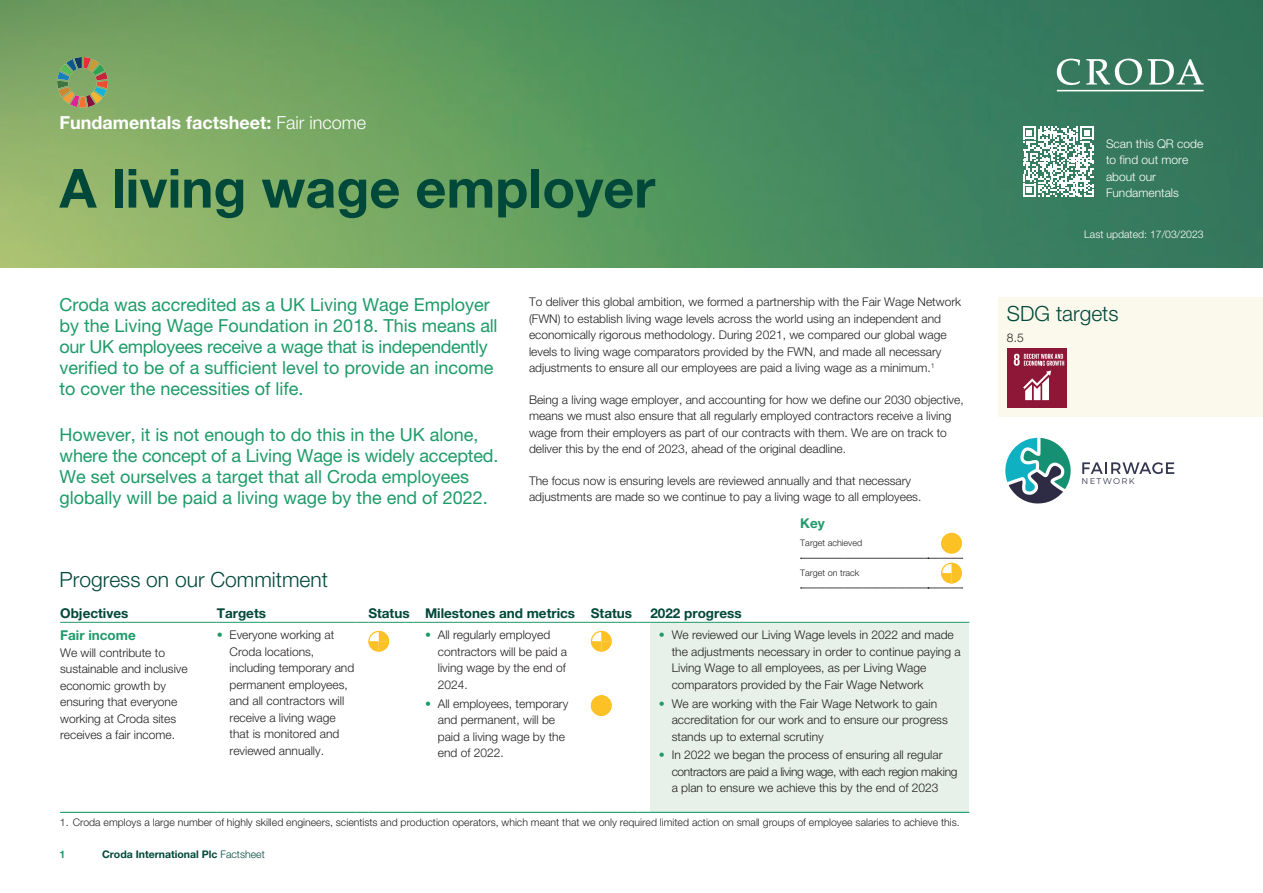
<style>
.page{position:relative;width:1263px;height:893px;background:#fff}
.page>*{position:absolute;margin:0;border:0;box-sizing:border-box;transform-origin:0 0}
.t1{font:700 54px "Helvetica Neue LT Std";color:#004839}
.t2{font:300 21px "Helvetica Neue LT Std";color:#004839}
.t3{font:18px/21px "Helvetica Neue LT Std";color:#1d9b69}
.t4{font:700 18px "Helvetica Neue LT Std";color:#fff}
.t5{font:700 13.5px "Helvetica Neue LT Std";color:#004839}
.t6{font:700 13.5px "Helvetica Neue LT Std";color:#1d9b69}
.t7{font:300 12px/16.5px "Helvetica Neue LT Std";color:#231f20}
.t8{font:300 12px/16.5px "Helvetica Neue LT Std";color:#fff}
.t9{font:300 10.5px "Helvetica Neue LT Std";color:#231f20}
.t10{font:700 10.5px "Helvetica Neue LT Std";color:#004839}
.t11{font:300 10.5px "Helvetica Neue LT Std";color:#fff}
.t12{font:700 10.5px "Helvetica Neue LT Std";color:#1d9b69}
.t13{font:300 9px "Helvetica Neue LT Std";color:#231f20}
.t14{font:8.4px "Montserrat";letter-spacing:.16em;color:#34374f}
.s1{font-weight:300}
.s2{color:#1d9b69}
</style>
<div class="page">
<img style="left:0;top:0;width:1263px;height:268px">
<svg style="left:1056px;top:58px;width:148px;height:33px"></svg>
<div style="left:998px;top:298px;width:265px;height:119px;background:#fbf9ec"></div>
<div style="left:1008px;top:348px;width:59px;height:60px;background:#8e1737"></div>
<svg style="left:1014px;top:354px;width:50px;height:46px"></svg>
<div style="left:650px;top:622px;width:319px;height:190px;background:#e7f1ea"></div>
<hr style="left:60px;top:812px;width:144px;height:1px;background:#1d9b69">
<svg style="left:204px;top:812px;width:13px;height:1px"></svg>
<hr style="left:217px;top:812px;width:139px;height:1px;background:#1d9b69">
<svg style="left:356px;top:812px;width:12px;height:1px"></svg>
<hr style="left:368px;top:812px;width:44px;height:1px;background:#1d9b69">
<svg style="left:578px;top:812px;width:13px;height:1px"></svg>
<hr style="left:591px;top:812px;width:47px;height:1px;background:#1d9b69">
<svg style="left:412px;top:812px;width:13px;height:1px"></svg>
<hr style="left:425px;top:812px;width:153px;height:1px;background:#1d9b69">
<svg style="left:638px;top:812px;width:12px;height:1px"></svg>
<hr style="left:60px;top:622px;width:144px;height:1px;background:#1d9b69">
<svg style="left:204px;top:622px;width:13px;height:1px"></svg>
<hr style="left:217px;top:622px;width:139px;height:1px;background:#1d9b69">
<svg style="left:356px;top:622px;width:12px;height:1px"></svg>
<hr style="left:368px;top:622px;width:44px;height:1px;background:#1d9b69">
<svg style="left:412px;top:622px;width:13px;height:1px"></svg>
<hr style="left:425px;top:622px;width:153px;height:1px;background:#1d9b69">
<svg style="left:578px;top:622px;width:13px;height:1px"></svg>
<hr style="left:591px;top:622px;width:47px;height:1px;background:#1d9b69">
<svg style="left:638px;top:622px;width:12px;height:1px"></svg>
<hr style="left:650px;top:622px;width:319px;height:1px;background:#1d9b69">
<hr style="left:650px;top:812px;width:319px;height:1px;background:#1d9b69">
<svg style="left:369px;top:631px;width:20px;height:19px"></svg>
<div style="left:368px;top:631px;width:21px;height:21px;border:1px solid #fbc125;border-radius:50%"></div>
<svg style="left:591px;top:631px;width:20px;height:19px"></svg>
<div style="left:591px;top:631px;width:21px;height:21px;border:1px solid #fbc125;border-radius:50%"></div>
<svg style="left:591px;top:695px;width:19px;height:21px"></svg>
<div style="left:591px;top:695px;width:21px;height:21px;border:1px solid #fbc125;border-radius:50%"></div>
<svg style="left:800px;top:533px;width:163px;height:56px"></svg>
<div style="left:941px;top:563px;width:21px;height:20px;border:1px solid #fbc125;border-radius:50%"></div>
<img style="left:57px;top:57px;width:52px;height:52px">
<svg style="left:1005px;top:438px;width:66px;height:66px"></svg>
<svg style="left:1082px;top:462px;width:92px;height:12px"></svg>
<svg style="left:1022px;top:126px;width:72px;height:71px"></svg>
<h3 class="t4" style="left:60px;top:111px;width:308px">Fundamentals factsheet: <span class="s1">Fair income</span></h3>
<h1 class="t1" style="left:60px;top:155px;width:597px">A living wage employer</h1>
<p class="t3" style="left:60px;top:293px;width:439px">Croda was accredited as a UK Living Wage Employer by the Living Wage Foundation in 2018. This means all our UK employees receive a wage that is independently verified to be of a sufficient level to provide an income to cover the necessities of life.</p>
<h3 class="t3" style="left:60px;top:424px;width:440px">However, it is not enough to do this in the UK alone, where the concept of a Living Wage is widely accepted.<br>We set ourselves a target that all Croda employees globally will be paid a living wage by the end of 2022.</h3>
<p class="t7" style="left:529px;top:293px;width:434px">To deliver this global ambition, we formed a partnership with the Fair Wage Network (FWN) to establish living wage levels across the world using an independent and economically rigorous methodology. During 2021, we compared our global wage levels to living wage comparators provided by the FWN, and made all necessary adjustments to ensure all our employees are paid a living wage as a minimum.<sup>1</sup></p>
<p class="t7" style="left:529px;top:391px;width:436px">Being a living wage employer, and accounting for how we define our 2030 objective, means we must also ensure that all regularly employed contractors receive a living wage from their employers as part of our contracts with them. We are on track to deliver this by the end of 2023, ahead of the original deadline.</p>
<p class="t7" style="left:529px;top:472px;width:394px">The focus now is ensuring levels are reviewed annually and that necessary adjustments are made so we continue to pay a living wage to all employees.</p>
<p class="t6" style="left:800px;top:515px;width:26px">Key</p>
<p class="t13" style="left:800px;top:538px;width:63px">Target achieved</p>
<p class="t13" style="left:800px;top:568px;width:61px">Target on track</p>
<h2 class="t2" style="left:60px;top:566px;width:270px">Progress on our Commitment</h2>
<p class="t5" style="left:60px;top:605px;width:70px">Objectives</p>
<p class="t5" style="left:217px;top:605px;width:51px">Targets</p>
<p class="t5" style="left:368px;top:605px;width:265px">Status Milestones and metrics Status</p>
<p class="t5" style="left:650px;top:605px;width:93px">2022 progress</p>
<p class="t6" style="left:60px;top:627px;width:77px">Fair income</p>
<p class="t7" style="left:60px;top:644px;width:129px">We will contribute to sustainable and inclusive economic growth by ensuring that everyone working at Croda sites receives a fair income.</p>
<p class="t7" style="left:230px;top:627px;width:126px;text-indent:-13px"><span class="s2">•</span> Everyone working at<br>Croda locations, including temporary and permanent employees, and all contractors will receive a living wage that is monitored and reviewed annually.</p>
<p class="t7" style="left:438px;top:627px;width:131px;text-indent:-13px"><span class="s2">•</span> All regularly employed contractors will be paid a living wage by the end of<br>2024.</p>
<p class="t7" style="left:672px;top:627px;width:290px;text-indent:-13px"><span class="s2">•</span> We reviewed our Living Wage levels in 2022 and made the adjustments necessary in order to continue paying a Living Wage to all employees, as per Living Wage comparators provided by the Fair Wage Network</p>
<p class="t7" style="left:672px;top:695px;width:278px;text-indent:-13px"><span class="s2">•</span> We are working with the Fair Wage Network to gain accreditation for our work and to ensure our progress stands up to external scrutiny</p>
<p class="t7" style="left:672px;top:746px;width:287px;text-indent:-13px"><span class="s2">•</span> In 2022 we began the process of ensuring all regular contractors are paid a living wage, with each region making a plan to ensure we achieve this by the end of 2023</p>
<p class="t7" style="left:438px;top:695px;width:132px;text-indent:-13px"><span class="s2">•</span> All employees, temporary and permanent, will be paid a living wage by the end of 2022.</p>
<p class="t9" style="left:60px;top:816px;width:901px">1. Croda employs a large number of highly skilled engineers, scientists and production operators, which meant that we only required limited action on small groups of employee salaries to achieve this.</p>
<p class="t12" style="left:60px;top:848px;width:7px">1</p>
<p class="t10" style="left:102px;top:848px;width:164px">Croda International Plc <span class="s1">Factsheet</span></p>
<p class="t8" style="left:1106px;top:135px;width:99px">Scan this QR code to find out more about our<br>Fundamentals</p>
<p class="t11" style="left:1084px;top:228px;width:121px">Last updated: 17/03/2023</p>
<h2 class="t2" style="left:1007px;top:301px;width:113px">SDG targets</h2>
<p class="t7" style="left:1007px;top:329px;width:18px">8.5</p>
<p class="t14" style="left:1081px;top:475px;width:55px">NETWORK</p>
</div>
